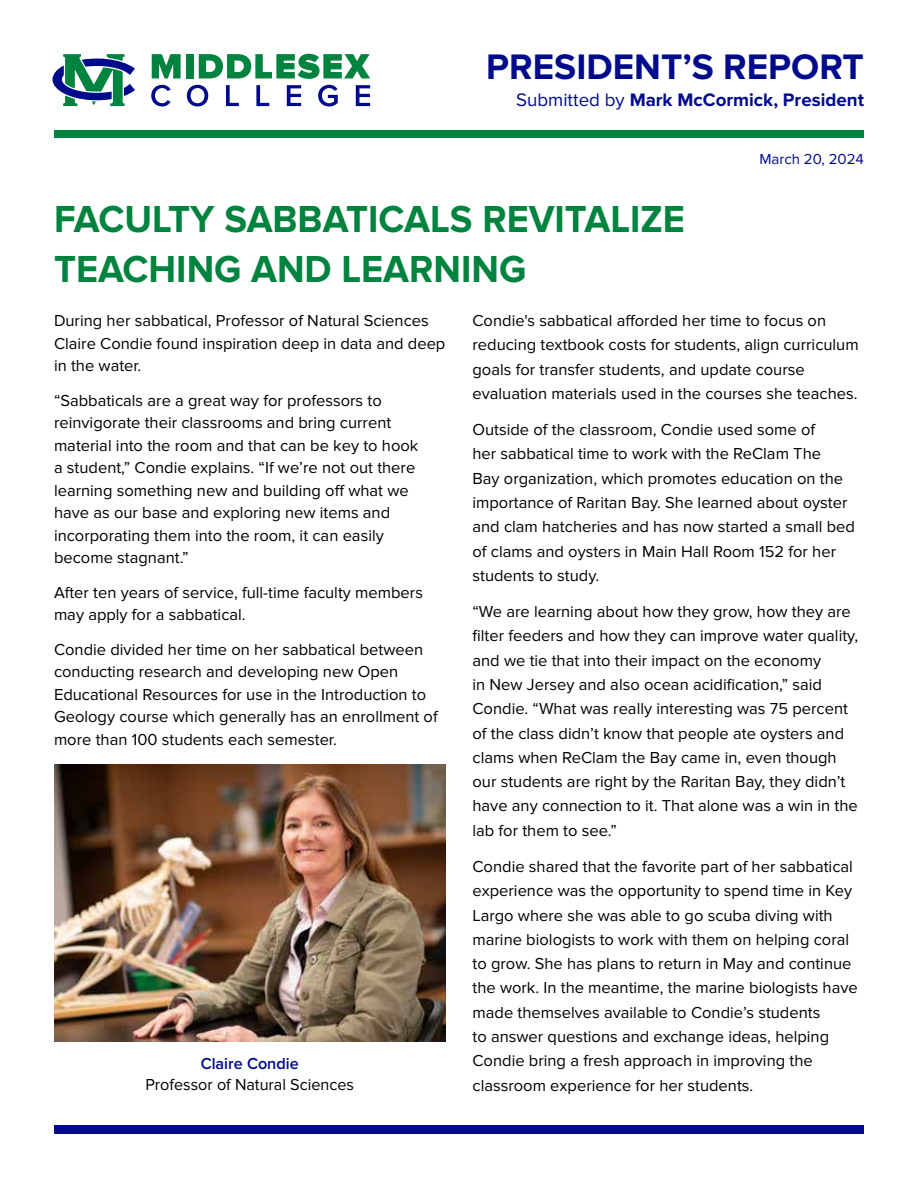
<style>
.page{position:relative;width:918px;height:1188px;background:#fff}
.page>*{position:absolute;margin:0;border:0;box-sizing:border-box;transform-origin:0 0}
.t1{font:700 39px/49.5px "Proxima Nova";color:#00833e}
.t2{font:700 36.75px "Proxima Nova";color:#000b8c}
.t3{font:700 18.75px "Proxima Nova";color:#000b8c}
.t4{font:16.5px/24.3px "Proxima Nova";color:#000}
.t5{font:600 16.5px "Proxima Nova";color:#000b8c}
.t6{font:15px "Proxima Nova";color:#000b8c}
.s1{font-weight:400}
</style>
<div class="page">
<div style="left:54px;top:130px;width:810px;height:8px;background:#00833e"></div>
<div style="left:54px;top:1125px;width:810px;height:9px;background:#000b8c"></div>
<svg style="left:151px;top:85px;width:20px;height:21px"></svg>
<svg style="left:187px;top:85px;width:21px;height:21px"></svg>
<svg style="left:226px;top:85px;width:13px;height:21px"></svg>
<svg style="left:256px;top:85px;width:13px;height:21px"></svg>
<svg style="left:287px;top:85px;width:14px;height:21px"></svg>
<svg style="left:318px;top:85px;width:20px;height:22px"></svg>
<svg style="left:356px;top:85px;width:14px;height:21px"></svg>
<svg style="left:53px;top:54px;width:82px;height:52px"></svg>
<svg style="left:152px;top:54px;width:29px;height:24px"></svg>
<div style="left:186px;top:54px;width:7px;height:24px;background:#00833e"></div>
<svg style="left:199px;top:54px;width:171px;height:25px"></svg>
<img style="left:54px;top:764px;width:392px;height:278px">
<h2 class="t2" style="left:486px;top:45px;width:379px">PRESIDENT’S REPORT</h2>
<p class="t3" style="left:516px;top:88px;width:349px"><span class="s1">Submitted by</span> Mark McCormick, President</p>
<p class="t6" style="left:759px;top:150px;width:106px">March 20, 2024</p>
<h1 class="t1" style="left:54px;top:195px;width:633px">FACULTY SABBATICALS REVITALIZE<br>TEACHING AND LEARNING</h1>
<p class="t4" style="left:54px;top:310px;width:393px;line-height:22.5px">During her sabbatical, Professor of Natural Sciences<br>Claire Condie found inspiration deep in data and deep in the water.</p>
<p class="t4" style="left:54px;top:389px;width:366px;line-height:22.5px">“Sabbaticals are a great way for professors to reinvigorate their classrooms and bring current material into the room and that can be key to hook a student,” Condie explains. “If we’re not out there learning something new and building of what we have as our base and exploring new items and incorporating them into the room, it can easily become stagnant.”</p>
<p class="t4" style="left:54px;top:581px;width:371px;line-height:22.5px">After ten years of service, full-time faculty members may apply for a sabbatical.</p>
<p class="t4" style="left:54px;top:638px;width:386px;line-height:22.5px">Condie divided her time on her sabbatical between conducting research and developing new Open Educational Resources for use in the Introduction to Geology course which generally has an enrollment of more than 100 students each semester.</p>
<p class="t4" style="left:472px;top:309px;width:388px">Condie's sabbatical aforded her time to focus on reducing textbook costs for students, align curriculum goals for transfer students, and update course evaluation materials used in the courses she teaches.</p>
<p class="t4" style="left:472px;top:418px;width:384px">Outside of the classroom, Condie used some of<br>her sabbatical time to work with the ReClam The<br>Bay organization, which promotes education on the importance of Raritan Bay. She learned about oyster and clam hatcheries and has now started a small bed of clams and oysters in Main Hall Room 152 for her students to study.</p>
<p class="t4" style="left:472px;top:600px;width:387px">“We are learning about how they grow, how they are flter feeders and how they can improve water quality, and we tie that into their impact on the economy<br>in New Jersey and also ocean acidifcation,” said Condie. “What was really interesting was 75 percent of the class didn’t know that people ate oysters and clams when ReClam the Bay came in, even though our students are right by the Raritan Bay, they didn’t have any connection to it. That alone was a win in the lab for them to see.”</p>
<p class="t4" style="left:472px;top:855px;width:387px">Condie shared that the favorite part of her sabbatical experience was the opportunity to spend time in Key Largo where she was able to go scuba diving with marine biologists to work with them on helping coral to grow. She has plans to return in May and continue the work. In the meantime, the marine biologists have made themselves available to Condie’s students<br>to answer questions and exchange ideas, helping Condie bring a fresh approach in improving the classroom experience for her students.</p>
<p class="t5" style="left:201px;top:1054px;width:100px">Claire Condie</p>
<p class="t4" style="left:145px;top:1072px;width:210px">Professor of Natural Sciences</p>
</div>
